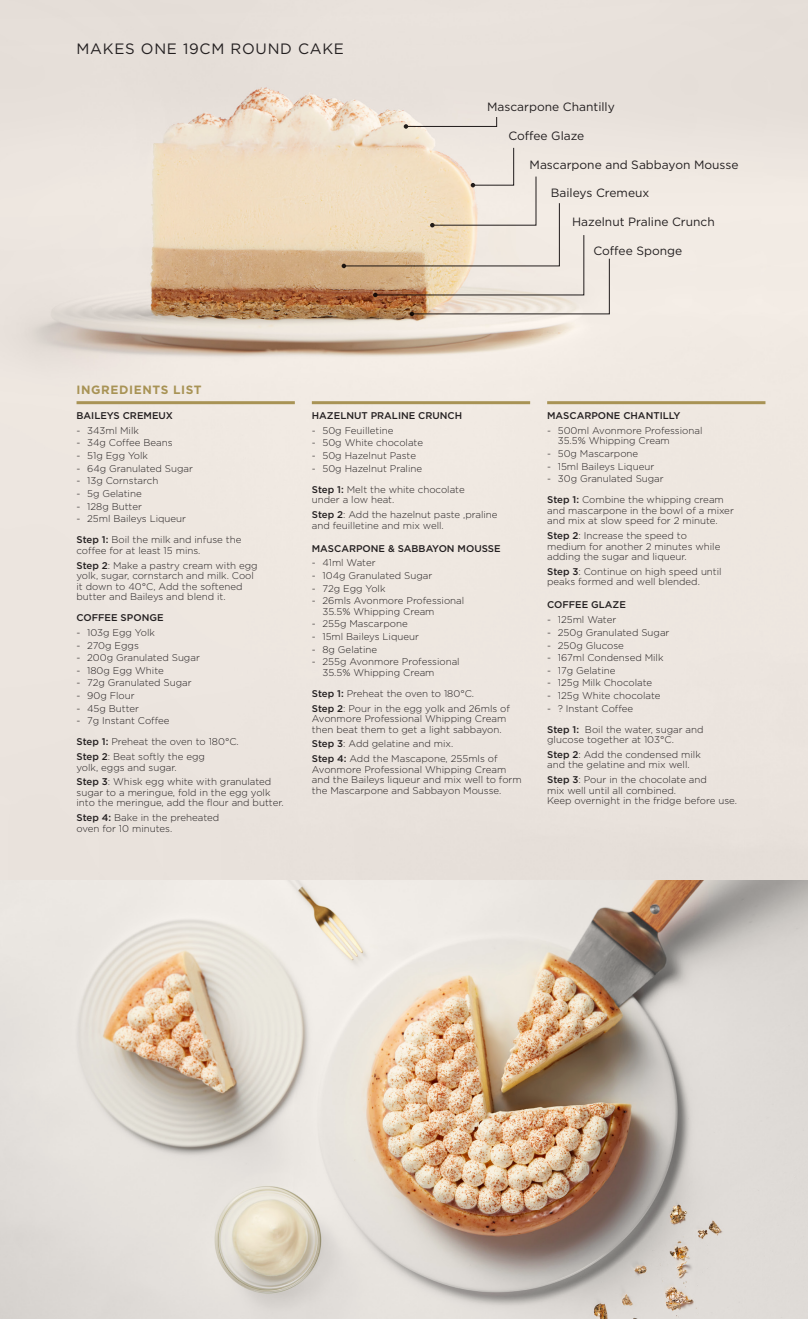
<style>
.page{position:relative;width:808px;height:1319px;background:#fff}
.page>*{position:absolute;margin:0;border:0;box-sizing:border-box;transform-origin:0 0}
.t1{font:15px "Gotham";letter-spacing:.05em;color:#231f20}
.t2{font:12px "Gotham";color:#231f20}
.t3{font:700 12px "Gotham";letter-spacing:.05em;color:#a89355}
.t4{font:300 9.75px/10.5px "Gotham";color:#231f20}
.t5{font:500 9.75px "Gotham";color:#231f20}
.s1{font-weight:500}
</style>
<div class="page">
<img style="left:0;top:0;width:808px;height:880px">
<img style="left:0;top:880px;width:808px;height:438px">
<hr style="left:77px;top:401px;width:218px;height:3px;background:#a89355">
<hr style="left:312px;top:401px;width:218px;height:3px;background:#a89355">
<hr style="left:547px;top:401px;width:218px;height:3px;background:#a89355">
<svg style="left:342px;top:147px;width:268px;height:169px;background:#e5d5c2"></svg>
<svg style="left:404px;top:117px;width:93px;height:12px"></svg>
<h1 class="t1" style="left:77px;top:40px;width:269px">MAKES ONE 19CM ROUND CAKE</h1>
<p class="t2" style="left:487px;top:100px;width:129px">Mascarpone Chantilly</p>
<p class="t2" style="left:508px;top:129px;width:78px">Coffee Glaze</p>
<p class="t2" style="left:530px;top:158px;width:210px">Mascarpone and Sabbayon Mousse</p>
<p class="t2" style="left:551px;top:186px;width:100px">Baileys Cremeux</p>
<p class="t2" style="left:572px;top:215px;width:144px">Hazelnut Praline Crunch</p>
<p class="t2" style="left:593px;top:244px;width:90px">Coffee Sponge</p>
<p class="t3" style="left:77px;top:382px;width:127px">INGREDIENTS LIST</p>
<p class="t5" style="left:77px;top:410px;width:98px">BAILEYS CREMEUX</p>
<p class="t4" style="left:77px;top:425px;width:64px">- 343ml Milk</p>
<p class="t4" style="left:77px;top:437px;width:98px">- 34g Coffee Beans</p>
<p class="t4" style="left:77px;top:450px;width:73px">- 51g Egg Yolk</p>
<p class="t4" style="left:77px;top:463px;width:118px">- 64g Granulated Sugar</p>
<p class="t4" style="left:77px;top:475px;width:83px">- 13g Cornstarch</p>
<p class="t4" style="left:77px;top:488px;width:67px">- 5g Gelatine</p>
<p class="t4" style="left:77px;top:500px;width:67px">- 128g Butter</p>
<p class="t4" style="left:77px;top:508px;width:166px;line-height:21px">- 25ml Baileys Liqueur<br><span class="s1">Step 1:</span> Boil the milk and infuse the</p>
<p class="t4" style="left:77px;top:543px;width:183px;line-height:14.7px">coffee for at least 15 mins.<br><span class="s1">Step 2</span>: Make a pastry cream with egg</p>
<p class="t4" style="left:77px;top:570px;width:179px">yolk, sugar, cornstarch and milk. Cool it down to 40°C, Add the softened butter and Baileys and blend it.</p>
<p class="t5" style="left:77px;top:612px;width:88px">COFFEE SPONGE</p>
<p class="t4" style="left:77px;top:627px;width:80px">- 103g Egg Yolk</p>
<p class="t4" style="left:77px;top:639px;width:64px">- 270g Eggs</p>
<p class="t4" style="left:77px;top:652px;width:125px">- 200g Granulated Sugar</p>
<p class="t4" style="left:77px;top:664px;width:89px">- 180g Egg White</p>
<p class="t4" style="left:77px;top:677px;width:117px">- 72g Granulated Sugar</p>
<p class="t4" style="left:77px;top:690px;width:60px">- 90g Flour</p>
<p class="t4" style="left:77px;top:702px;width:64px">- 45g Butter</p>
<p class="t4" style="left:77px;top:710px;width:164px;line-height:21px">- 7g Instant Coffee<br><span class="s1">Step 1:</span> Preheat the oven to 180°C.</p>
<p class="t4" style="left:77px;top:751px;width:130px"><span class="s1">Step 2</span>: Beat softly the egg yolk, eggs and sugar.</p>
<p class="t4" style="left:77px;top:776px;width:209px"><span class="s1">Step 3</span>: Whisk egg white with granulated sugar to a meringue, fold in the egg yolk into the meringue, add the flour and butter.</p>
<p class="t4" style="left:77px;top:812px;width:144px"><span class="s1">Step 4:</span> Bake in the preheated oven for 10 minutes.</p>
<p class="t5" style="left:312px;top:410px;width:152px">HAZELNUT PRALINE CRUNCH</p>
<p class="t4" style="left:312px;top:425px;width:83px">- 50g Feuilletine</p>
<p class="t4" style="left:312px;top:437px;width:113px">- 50g White chocolate</p>
<p class="t4" style="left:312px;top:450px;width:106px">- 50g Hazelnut Paste</p>
<p class="t4" style="left:312px;top:457px;width:154px;line-height:21px">- 50g Hazelnut Praline<br><span class="s1">Step 1:</span> Melt the white chocolate</p>
<p class="t4" style="left:312px;top:492px;width:187px;line-height:14.7px">under a low heat.<br><span class="s1">Step 2</span>: Add the hazelnut paste ,praline</p>
<p class="t4" style="left:312px;top:519px;width:133px">and feuilletine and mix well.</p>
<p class="t5" style="left:312px;top:542px;width:190px">MASCARPONE &amp; SABBAYON MOUSSE</p>
<p class="t4" style="left:312px;top:557px;width:65px">- 41ml Water</p>
<p class="t4" style="left:312px;top:570px;width:122px">- 104g Granulated Sugar</p>
<p class="t4" style="left:312px;top:582px;width:75px">- 72g Egg Yolk</p>
<p class="t4" style="left:322px;top:595px;width:143px;text-indent:-11px">- 26mls Avonmore Professional<br>35.5% Whipping Cream</p>
<p class="t4" style="left:312px;top:618px;width:97px">- 255g Mascarpone</p>
<p class="t4" style="left:312px;top:631px;width:109px">- 15ml Baileys Liqueur</p>
<p class="t4" style="left:312px;top:643px;width:67px">- 8g Gelatine</p>
<p class="t4" style="left:322px;top:656px;width:139px;text-indent:-11px">- 255g Avonmore Professional<br>35.5% Whipping Cream</p>
<p class="t4" style="left:312px;top:686px;width:200px;line-height:14.7px"><span class="s1">Step 1:</span> Preheat the oven to 180°C.<br><span class="s1">Step 2</span>: Pour in the egg yolk and 26mls of</p>
<p class="t4" style="left:312px;top:713px;width:196px">Avonmore Professional Whipping Cream then beat them to get a light sabbayon.</p>
<p class="t4" style="left:312px;top:736px;width:187px;line-height:14.7px"><span class="s1">Step 3</span>: Add gelatine and mix.<br><span class="s1">Step 4:</span> Add the Mascapone, 255mls of</p>
<p class="t4" style="left:312px;top:763px;width:211px">Avonmore Professional Whipping Cream and the Baileys liqueur and mix well to form the Mascarpone and Sabbayon Mousse.</p>
<p class="t5" style="left:547px;top:410px;width:135px">MASCARPONE CHANTILLY</p>
<p class="t4" style="left:558px;top:425px;width:146px;text-indent:-11px">- 500ml Avonmore Professional<br>35.5% Whipping Cream</p>
<p class="t4" style="left:547px;top:448px;width:93px">- 50g Mascarpone</p>
<p class="t4" style="left:547px;top:460px;width:109px">- 15ml Baileys Liqueur</p>
<p class="t4" style="left:547px;top:468px;width:178px;line-height:21px">- 30g Granulated Sugar<br><span class="s1">Step 1:</span> Combine the whipping cream</p>
<p class="t4" style="left:547px;top:505px;width:188px">and mascarpone in the bowl of a mixer and mix at slow speed for 2 minute.</p>
<p class="t4" style="left:547px;top:530px;width:175px"><span class="s1">Step 2</span>: Increase the speed to medium for another 2 minutes while adding the sugar and liqueur.</p>
<p class="t4" style="left:547px;top:566px;width:176px"><span class="s1">Step 3</span>: Continue on high speed until peaks formed and well blended.</p>
<p class="t5" style="left:547px;top:599px;width:80px">COFFEE GLAZE</p>
<p class="t4" style="left:547px;top:614px;width:71px">- 125ml Water</p>
<p class="t4" style="left:547px;top:627px;width:124px">- 250g Granulated Sugar</p>
<p class="t4" style="left:547px;top:639px;width:78px">- 250g Glucose</p>
<p class="t4" style="left:547px;top:652px;width:118px">- 167ml Condensed Milk</p>
<p class="t4" style="left:547px;top:664px;width:70px">- 17g Gelatine</p>
<p class="t4" style="left:547px;top:677px;width:107px">- 125g Milk Chocolate</p>
<p class="t4" style="left:547px;top:690px;width:115px">- 125g White chocolate</p>
<p class="t4" style="left:547px;top:697px;width:158px;line-height:21px">- ? Instant Coffee<br><span class="s1">Step 1:</span> Boil the water, sugar and</p>
<p class="t4" style="left:547px;top:732px;width:155px;line-height:14.7px">glucose together at 103°C.<br><span class="s1">Step 2</span>: Add the condensed milk</p>
<p class="t4" style="left:547px;top:757px;width:161px;line-height:14.7px">and the gelatine and mix well.<br><span class="s1">Step 3</span>: Pour in the chocolate and</p>
<p class="t4" style="left:547px;top:784px;width:191px">mix well until all combined.<br>Keep overnight in the fridge before use.</p>
</div>
